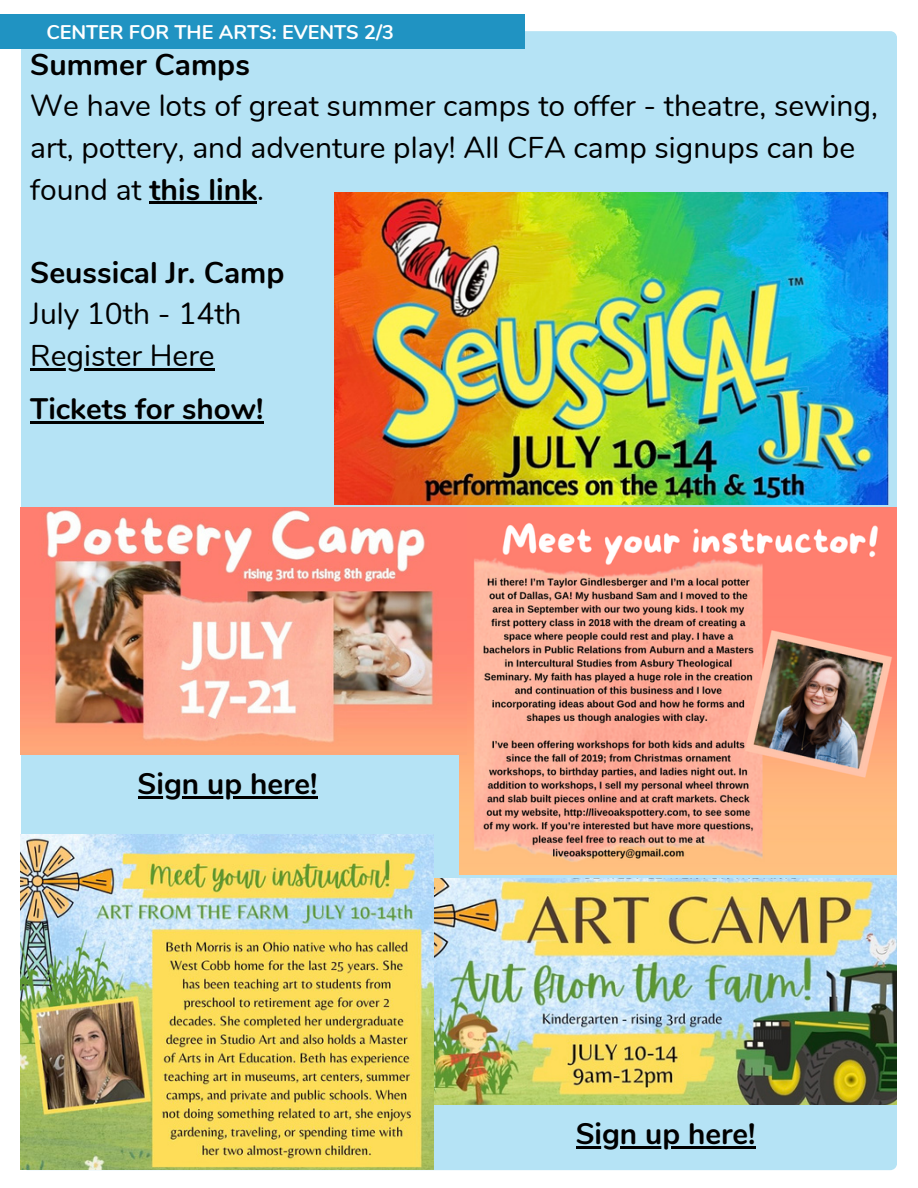
<style>
.page{position:relative;width:918px;height:1188px;background:#fff}
.page>*{position:absolute;margin:0;border:0;box-sizing:border-box;transform-origin:0 0}
.t1{font:30px/41.7px "Nunito";color:#000}
.t2{font:700 30px "Nunito";color:#000}
.t3{font:700 29.55px "Nunito";color:#000}
.t4{font:700 19.8px "Nunito";color:#fff}
.s1{font-weight:700}
</style>
<div class="page">
<div style="left:21px;top:31px;width:876px;height:1139px;background:#b5e3f5;border-radius:7px"></div>
<div style="left:0;top:14px;width:525px;height:34px;background:#2093c2"></div>
<img style="left:459px;top:508px;width:438px;height:367px">
<img style="left:334px;top:193px;width:555px;height:311px">
<img style="left:21px;top:508px;width:445px;height:246px">
<img style="left:434px;top:878px;width:463px;height:226px">
<img style="left:21px;top:834px;width:413px;height:336px">
<hr style="left:150px;top:202px;width:107px;height:2px;background:#000">
<hr style="left:30px;top:368px;width:185px;height:3px;background:#000">
<hr style="left:30px;top:422px;width:233px;height:2px;background:#000">
<hr style="left:138px;top:796px;width:180px;height:2px;background:#000">
<hr style="left:576px;top:1146px;width:180px;height:2px;background:#000">
<p class="t4" style="left:46px;top:19px;width:349px">CENTER FOR THE ARTS: EVENTS 2/3</p>
<p class="t2" style="left:30px;top:44px;width:221px">Summer Camps</p>
<p class="t1" style="left:30px;top:86px;width:849px">We have lots of great summer camps to offer - theatre, sewing, art, pottery, and adventure play! All CFA camp signups can be found at <span class="s1">this link</span>.</p>
<p class="t2" style="left:30px;top:253px;width:256px">Seussical Jr. Camp</p>
<p class="t1" style="left:30px;top:294px;width:213px">July 10th - 14th</p>
<p class="t1" style="left:30px;top:335px;width:186px">Register Here</p>
<p class="t3" style="left:30px;top:390px;width:235px">Tickets for show!</p>
<p class="t3" style="left:138px;top:764px;width:181px">Sign up here!</p>
<p class="t3" style="left:576px;top:1114px;width:181px">Sign up here!</p>
</div>
